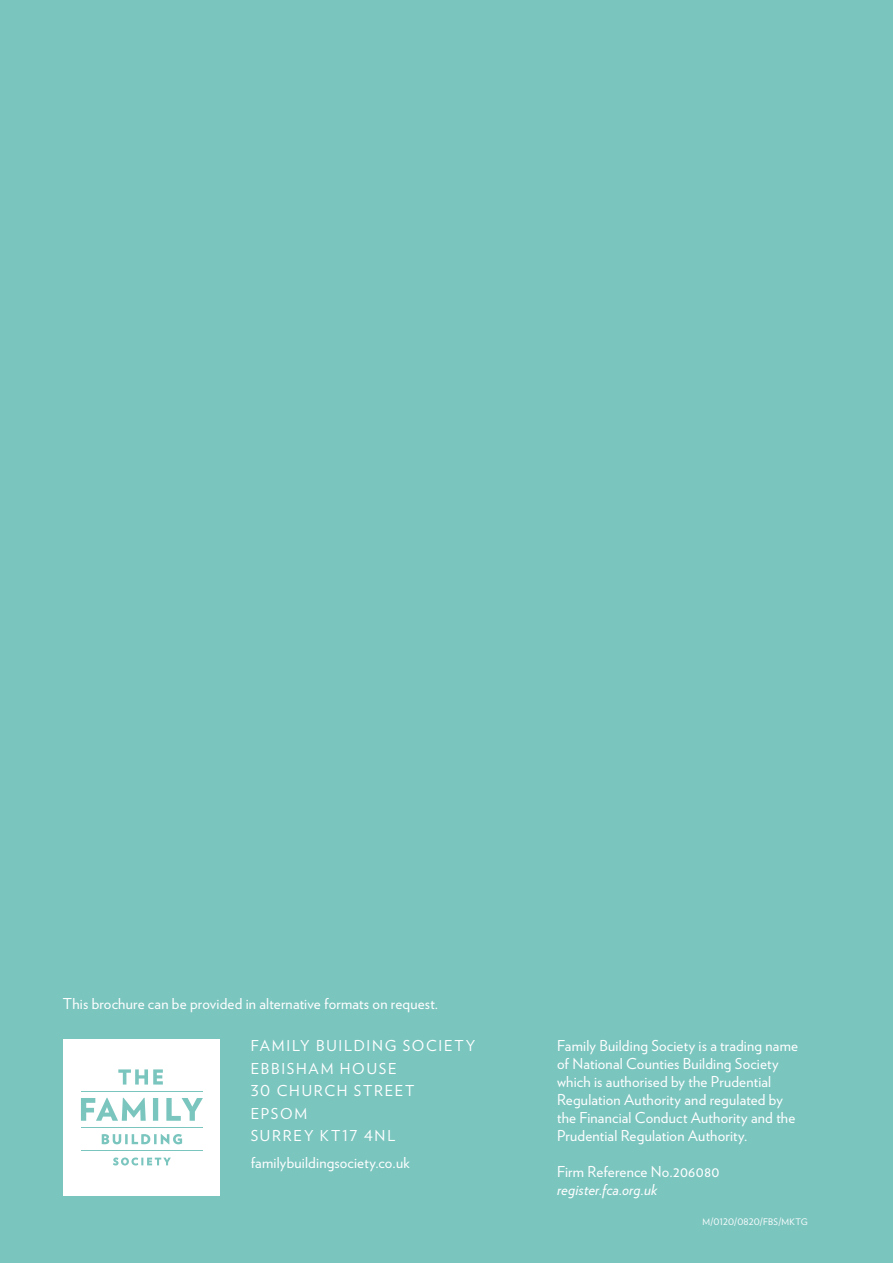
<style>
.page{position:relative;width:893px;height:1263px;background:#7bc5bf}
.page>*{position:absolute;margin:0;border:0;box-sizing:border-box;transform-origin:0 0}
.t1{font:15px/18px "Verlag";letter-spacing:.015em;color:#fff}
.t2{font:15px/22.5px "Verlag";letter-spacing:.115em;color:#fff}
.t3{font:italic 15px "Verlag";letter-spacing:.005em;color:#fff}
.t4{font:9px "Verlag";letter-spacing:.01em;color:#fff}
</style>
<div class="page">
<div style="left:64px;top:1039px;width:156px;height:156px;background:#fff"></div>
<svg style="left:81px;top:1098px;width:122px;height:23px"></svg>
<svg style="left:102px;top:1134px;width:80px;height:10px"></svg>
<svg style="left:113px;top:1157px;width:58px;height:8px"></svg>
<hr style="left:81px;top:1091px;width:122px;height:1px;background:#7bc5bf">
<hr style="left:81px;top:1127px;width:122px;height:1px;background:#7bc5bf">
<hr style="left:81px;top:1150px;width:122px;height:1px;background:#7bc5bf">
<svg style="left:118px;top:1069px;width:45px;height:15px"></svg>
<p class="t1" style="left:63px;top:994px;width:377px">This brochure can be provided in alternative formats on request.</p>
<p class="t2" style="left:251px;top:1034px;width:226px">FAMILY BUILDING SOCIETY<br>EBBISHAM HOUSE<br>30 CHURCH STREET<br>EPSOM<br>SURREY KT17 4NL</p>
<p class="t1" style="left:251px;top:1153px;width:160px">familybuildingsociety.co.uk</p>
<p class="t1" style="left:557px;top:1036px;width:243px">Family Building Society is a trading name of National Counties Building Society which is authorised by the Prudential Regulation Authority and regulated by the Financial Conduct Authority and the Prudential Regulation Authority.</p>
<p class="t1" style="left:557px;top:1162px;width:164px">Firm Reference No.206080</p>
<p class="t3" style="left:557px;top:1178px;width:102px">register.fca.org.uk</p>
<p class="t4" style="left:702px;top:1215px;width:107px">M/0120/0820/FBS/MKTG</p>
</div>
